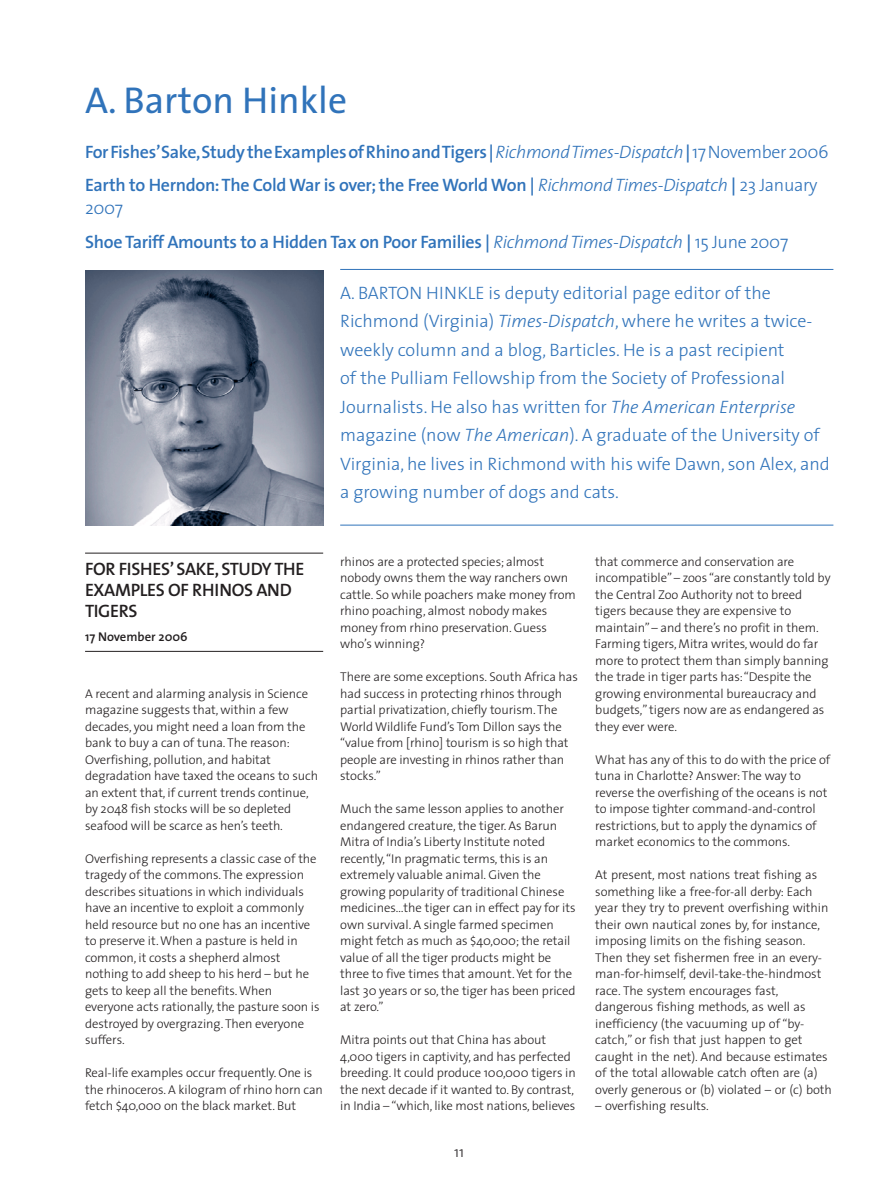
<style>
.page{position:relative;width:893px;height:1188px;background:#fff}
.page>*{position:absolute;margin:0;border:0;box-sizing:border-box;transform-origin:0 0}
.t1{font:37.5px "The Sans";color:#3073ba}
.t2{font:300 18px/28.5px "The Sans";color:#3073ba}
.t3{font:600 18px/33.8px "The Sans";letter-spacing:-.02em;color:#3073ba}
.t4{font:600 18px/21px "The Sans";letter-spacing:-.02em;color:#231f20}
.t5{font:300 15px "The Sans";color:#231f20}
.t6{font:300 12.75px/16.5px "The Sans";letter-spacing:-.005em;color:#231f20}
.t7{font:600 12.75px "The Sans";color:#231f20}
.s1{font-weight:300;font-style:italic}
.s2{font-weight:300}
.s3{font-style:italic}
</style>
<div class="page">
<hr style="left:340px;top:525px;width:493px;height:1px;background:#3073ba">
<hr style="left:340px;top:269px;width:493px;height:1px;background:#3073ba">
<hr style="left:85px;top:553px;width:238px;height:1px;background:#231f20">
<hr style="left:85px;top:651px;width:238px;height:1px;background:#231f20">
<img style="left:85px;top:270px;width:238px;height:255px">
<h1 class="t1" style="left:85px;top:86px;width:263px">A. Barton Hinkle</h1>
<h2 class="t3" style="left:85px;top:136px;width:745px">ForFishes’Sake,StudytheExamplesofRhinoandTigers|<span class="s1">RichmondTimes-Dispatch</span>|<span class="s2">17November2006<br></span>Earth to Herndon:The Cold War is over; the Free World Won | <span class="s1">Richmond Times-Dispatch</span> | <span class="s2">23 January</span></h2>
<h2 class="t3" style="left:85px;top:193px;width:704px"><span class="s2">2007<br></span>Shoe Tariff Amounts to a Hidden Tax on Poor Families | <span class="s1">Richmond Times-Dispatch</span> | <span class="s2">15 June 2007</span></h2>
<p class="t2" style="left:340px;top:280px;width:491px">A. BARTON HINKLE is deputy editorial page editor of the Richmond (Virginia) <span class="s3">Times-Dispatch</span>, where he writes a twice&shy;weekly column and a blog, Barticles. He is a past recipient<br>of the Pulliam Fellowship from the Society of Professional Journalists. He also has written for <span class="s3">The American Enterprise </span>magazine (now <span class="s3">The American</span>). A graduate of the University of Virginia, he lives in Richmond with his wife Dawn, son Alex, and a growing number of dogs and cats.</p>
<h2 class="t4" style="left:85px;top:560px;width:221px">FOR FISHES’ SAKE, STUDY THE<br>EXAMPLES OF RHINOS AND<br>TIGERS</h2>
<p class="t7" style="left:85px;top:631px;width:104px">17 November 2006</p>
<p class="t6" style="left:85px;top:686px;width:234px">A recent and alarming analysis in Science magazine suggests that, within a few decades, you might need a loan from the bank to buy a can of tuna. The reason:<br>Overfishing, pollution, and habitat degradation have taxed the oceans to such an extent that, if current trends continue, by 2048 fish stocks will be so depleted seafood will be scarce as hen’s teeth.</p>
<p class="t6" style="left:85px;top:851px;width:236px">Overfishing represents a classic case of the tragedy of the commons. The expression describes situations in which individuals have an incentive to exploit a commonly held resource but no one has an incentive to preserve it. When a pasture is held in common, it costs a shepherd almost nothing to add sheep to his herd – but he gets to keep all the benefits. When everyone acts rationally, the pasture soon is destroyed by overgrazing. Then everyone suffers.</p>
<p class="t6" style="left:85px;top:1066px;width:239px">Real-life examples occur frequently. One is the rhinoceros. A kilogram of rhino horn can fetch $40,000 on the black market. But</p>
<p class="t6" style="left:340px;top:554px;width:237px">rhinos are a protected species; almost nobody owns them the way ranchers own cattle. So while poachers make money from rhino poaching, almost nobody makes money from rhino preservation. Guess who’s winning?</p>
<p class="t6" style="left:340px;top:670px;width:239px">There are some exceptions. South Africa has had success in protecting rhinos through partial privatization, chiefly tourism. The World Wildlife Fund’s Tom Dillon says the “value from [rhino] tourism is so high that people are investing in rhinos rather than stocks.”</p>
<p class="t6" style="left:340px;top:802px;width:237px">Much the same lesson applies to another endangered creature, the tiger. As Barun Mitra of India’s Liberty Institute noted recently,“In pragmatic terms, this is an extremely valuable animal. Given the growing popularity of traditional Chinese medicines…the tiger can in effect pay for its own survival. A single farmed specimen might fetch as much as $40,000; the retail value of all the tiger products might be three to five times that amount. Yet for the last 30 years or so, the tiger has been priced at zero.”</p>
<p class="t6" style="left:340px;top:1033px;width:237px">Mitra points out that China has about 4,000 tigers in captivity, and has perfected breeding. It could produce 100,000 tigers in the next decade if it wanted to. By contrast, in India – “which, like most nations, believes</p>
<p class="t5" style="left:454px;top:1146px;width:12px">11</p>
<p class="t6" style="left:595px;top:554px;width:237px">that commerce and conservation are incompatible” – zoos “are constantly told by the Central Zoo Authority not to breed tigers because they are expensive to maintain” – and there’s no profit in them.<br>Farming tigers, Mitra writes, would do far more to protect them than simply banning the trade in tiger parts has:“Despite the growing environmental bureaucracy and budgets,” tigers now are as endangered as they ever were.</p>
<p class="t6" style="left:595px;top:752px;width:236px">What has any of this to do with the price of tuna in Charlotte? Answer: The way to reverse the overfishing of the oceans is not to impose tighter command-and-control restrictions, but to apply the dynamics of market economics to the commons.</p>
<p class="t6" style="left:595px;top:868px;width:238px">At present, most nations treat fishing as something like a free-for-all derby: Each year they try to prevent overfishing within their own nautical zones by, for instance, imposing limits on the fishing season.<br>Then they set fishermen free in an every&shy;man-for-himself, devil-take-the-hindmost race. The system encourages fast, dangerous fishing methods, as well as inefficiency (the vacuuming up of “by&shy;catch,” or fish that just happen to get caught in the net). And because estimates of the total allowable catch often are (a) overly generous or (b) violated – or (c) both</p>
<p class="t6" style="left:595px;top:1099px;width:115px">– overfishing results.</p>
</div>
